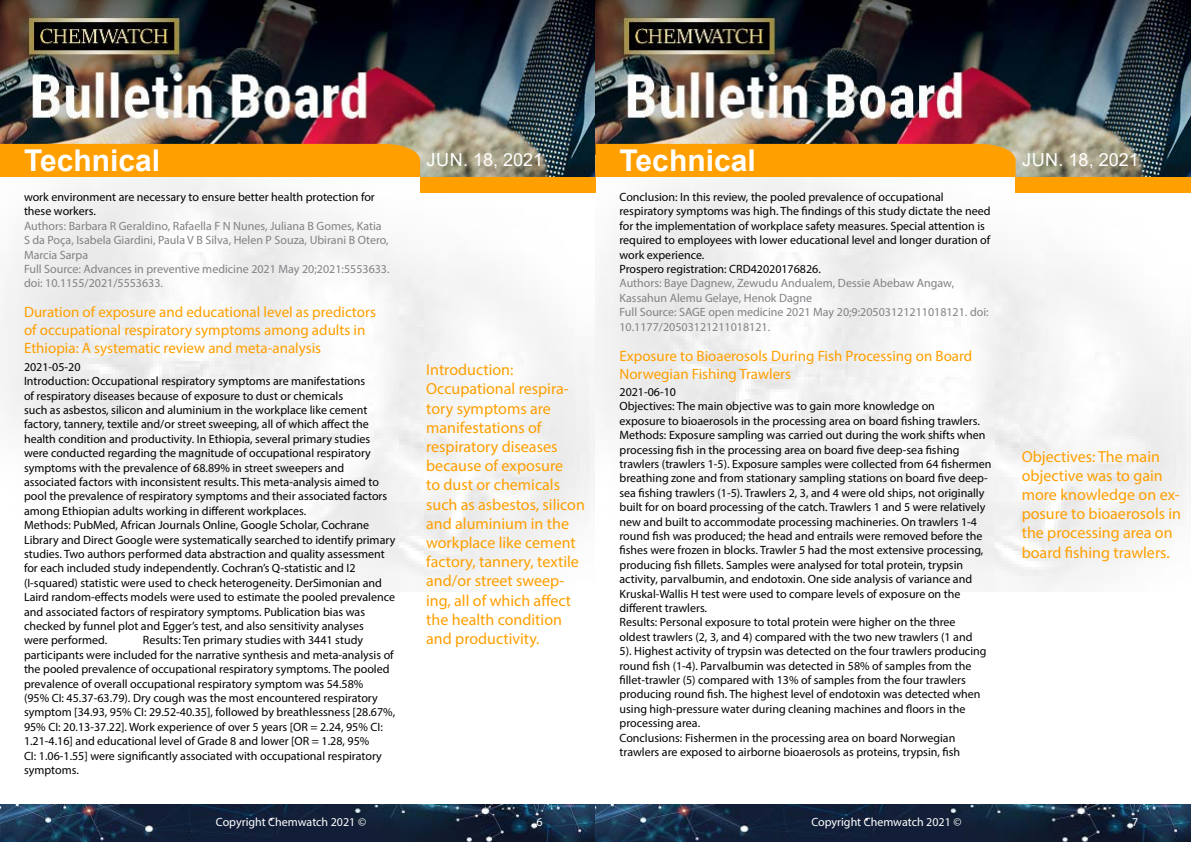
<style>
.page{position:relative;width:1191px;height:842px;background:#fff}
.page>*{position:absolute;margin:0;border:0;box-sizing:border-box;transform-origin:0 0}
.t1{font:700 30px "Arial";color:#fff}
.t2{font:18px "Arial";color:#fff}
.t3{font:16px/19.2px "Myriad Pro";color:#ff9f00}
.t4{font:15px/18px "Myriad Pro";color:#ff9f00}
.t5{font:12px/14.4px "Myriad Pro";color:#000}
.t6{font:12px/14.4px "Myriad Pro";color:#808285}
.t7{font:12px "Myriad Pro";color:#fff}
</style>
<div class="page">
<img style="left:0;top:0;width:1191px;height:592px">
<div style="left:420px;top:177px;width:175px;height:15px;background:#ff9f00"></div>
<div style="left:1015px;top:177px;width:176px;height:15px;background:#ff9f00"></div>
<div style="left:0;top:144px;width:420px;height:33px;background:#ff9f00"></div>
<div style="left:595px;top:144px;width:420px;height:33px;background:#ff9f00"></div>
<img style="left:0;top:804px;width:1191px;height:38px">
<h1 class="t1" style="left:24px;top:139px;width:138px">Technical</h1>
<h1 class="t1" style="left:619px;top:139px;width:138px">Technical</h1>
<p class="t5" style="left:24px;top:190px;width:352px">work environment are necessary to ensure better health protection for these workers.</p>
<p class="t6" style="left:24px;top:218px;width:367px">Authors: Barbara R Geraldino, Rafaella F N Nunes, Juliana B Gomes, Katia S da Poça, Isabela Giardini, Paula V B Silva, Helen P Souza, Ubirani B Otero, Marcia Sarpa<br>Full Source: Advances in preventive medicine 2021 May 20;2021:5553633. doi: 10.1155/2021/5553633.</p>
<p class="t4" style="left:24px;top:303px;width:353px">Duration of exposure and educational level as predictors of occupational respiratory symptoms among adults in<br>Ethiopia: A systematic review and meta-analysis</p>
<p class="t5" style="left:24px;top:359px;width:373px">2021-05-20<br>Introduction: Occupational respiratory symptoms are manifestations<br>of respiratory diseases because of exposure to dust or chemicals<br>such as asbestos, silicon and aluminium in the workplace like cement factory, tannery, textile and/or street sweeping, all of which affect the health condition and productivity. In Ethiopia, several primary studies were conducted regarding the magnitude of occupational respiratory symptoms with the prevalence of 68.89% in street sweepers and associated factors with inconsistent results. This meta-analysis aimed to pool the prevalence of respiratory symptoms and their associated factors among Ethiopian adults working in different workplaces.<br>Methods: PubMed, African Journals Online, Google Scholar, Cochrane Library and Direct Google were systematically searched to identify primary studies. Two authors performed data abstraction and quality assessment for each included study independently. Cochran’s Q-statistic and I2 (I-squared) statistic were used to check heterogeneity. DerSimonian and Laird random-effects models were used to estimate the pooled prevalence and associated factors of respiratory symptoms. Publication bias was checked by funnel plot and Egger’s test, and also sensitivity analyses<br>were performed.</p>
<h2 class="t2" style="left:426px;top:148px;width:118px">JUN. 18, 2021</h2>
<h2 class="t2" style="left:1022px;top:148px;width:118px">JUN. 18, 2021</h2>
<p class="t5" style="left:619px;top:190px;width:372px">Conclusion: In this review, the pooled prevalence of occupational respiratory symptoms was high. The findings of this study dictate the need for the implementation of workplace safety measures. Special attention is required to employees with lower educational level and longer duration of work experience.<br>Prospero registration: CRD42020176826.</p>
<p class="t6" style="left:619px;top:276px;width:371px">Authors: Baye Dagnew, Zewudu Andualem, Dessie Abebaw Angaw, Kassahun Alemu Gelaye, Henok Dagne<br>Full Source: SAGE open medicine 2021 May 20;9:20503121211018121. doi:<br>10.1177/20503121211018121.</p>
<p class="t4" style="left:619px;top:346px;width:354px">Exposure to Bioaerosols During Fish Processing on Board<br>Norwegian Fishing Trawlers</p>
<p class="t5" style="left:619px;top:385px;width:373px">2021-06-10<br>Objectives: The main objective was to gain more knowledge on<br>exposure to bioaerosols in the processing area on board fishing trawlers.<br>Methods: Exposure sampling was carried out during the work shifts when processing fish in the processing area on board five deep-sea fishing trawlers (trawlers 1-5). Exposure samples were collected from 64 fishermen breathing zone and from stationary sampling stations on board five deep&shy;sea fishing trawlers (1-5). Trawlers 2, 3, and 4 were old ships, not originally built for on board processing of the catch. Trawlers 1 and 5 were relatively new and built to accommodate processing machineries. On trawlers 1-4 round fish was produced; the head and entrails were removed before the fishes were frozen in blocks. Trawler 5 had the most extensive processing, producing fish fillets. Samples were analysed for total protein, trypsin activity, parvalbumin, and endotoxin. One side analysis of variance and Kruskal-Wallis H test were used to compare levels of exposure on the different trawlers.<br>Results: Personal exposure to total protein were higher on the three<br>oldest trawlers (2, 3, and 4) compared with the two new trawlers (1 and<br>5). Highest activity of trypsin was detected on the four trawlers producing round fish (1-4). Parvalbumin was detected in 58% of samples from the fillet-trawler (5) compared with 13% of samples from the four trawlers producing round fish. The highest level of endotoxin was detected when using high-pressure water during cleaning machines and floors in the processing area.<br>Conclusions: Fishermen in the processing area on board Norwegian trawlers are exposed to airborne bioaerosols as proteins, trypsin, fish</p>
<p class="t3" style="left:426px;top:360px;width:160px">Introduction:<br>Occupational respira&shy;tory symptoms are manifestations of respiratory diseases because of exposure<br>to dust or chemicals such as asbestos, silicon and aluminium in the workplace like cement factory, tannery, textile and/or street sweep&shy;ing, all of which affect the health condition and productivity.</p>
<h3 class="t3" style="left:1021px;top:446px;width:161px">Objectives: The main objective was to gain more knowledge on ex&shy;posure to bioaerosols in the processing area on board fishing trawlers.</h3>
<p class="t5" style="left:24px;top:633px;width:373px;text-indent:119px">Results: Ten primary studies with 3441 study participants were included for the narrative synthesis and meta-analysis of the pooled prevalence of occupational respiratory symptoms. The pooled prevalence of overall occupational respiratory symptom was 54.58%<br>(95% CI: 45.37-63.79). Dry cough was the most encountered respiratory symptom [34.93, 95% CI: 29.52-40.35], followed by breathlessness [28.67%, 95% CI: 20.13-37.22]. Work experience of over 5 years [OR = 2.24, 95% CI:<br>1.21-4.16] and educational level of Grade 8 and lower [OR = 1.28, 95%<br>CI: 1.06-1.55] were significantly associated with occupational respiratory symptoms.</p>
<p class="t7" style="left:216px;top:815px;width:152px">Copyright Chemwatch 2021 ©</p>
<p class="t7" style="left:536px;top:815px;width:8px">6</p>
<p class="t7" style="left:811px;top:815px;width:152px">Copyright Chemwatch 2021 ©</p>
<p class="t7" style="left:1132px;top:815px;width:8px">7</p>
</div>
